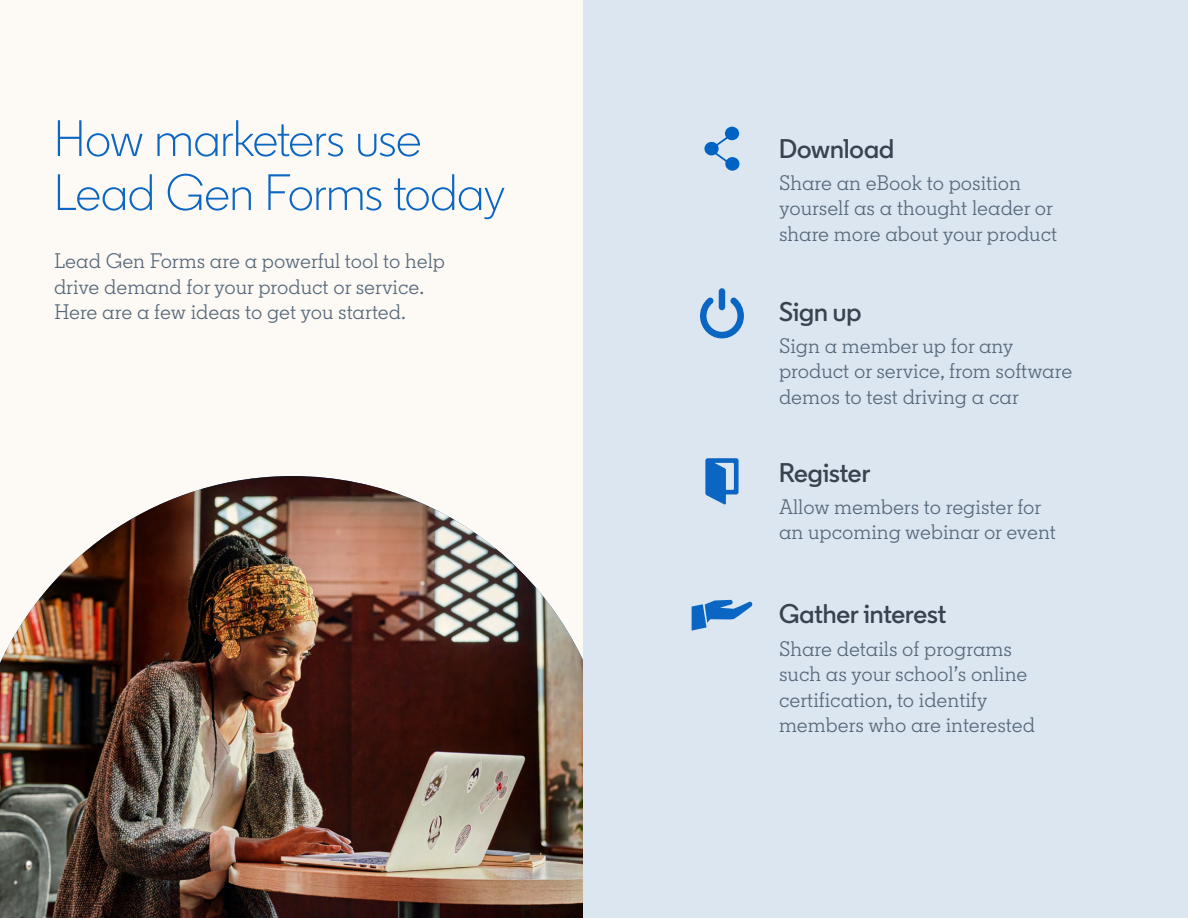
<style>
.page{position:relative;width:1188px;height:918px;background:#fdfaf5}
.page>*{position:absolute;margin:0;border:0;box-sizing:border-box;transform-origin:0 0}
.t1{font:300 51px/54px "Community";letter-spacing:-.01em;color:#0a66c2}
.t2{font:600 27px "Community";color:#38434f}
.t3{font:21px/25.5px "Community Slab";color:#56687a}
</style>
<div class="page">
<img style="left:0;top:476px;width:584px;height:442px">
<div style="left:584px;top:0;width:604px;height:918px;background:#dce6f1"></div>
<svg style="left:692px;top:600px;width:61px;height:31px"></svg>
<svg style="left:705px;top:458px;width:34px;height:47px"></svg>
<svg style="left:700px;top:288px;width:44px;height:51px"></svg>
<svg style="left:714px;top:136px;width:15px;height:25px"></svg>
<div style="left:725px;top:127px;width:14px;height:13px;background:#0063c4;border-radius:50%"></div>
<div style="left:704px;top:142px;width:15px;height:13px;background:#0063c4;border-radius:50%"></div>
<div style="left:725px;top:157px;width:14px;height:14px;background:#0063c4;border-radius:50%"></div>
<h1 class="t1" style="left:54px;top:112px;width:453px">How marketers use<br>Lead Gen Forms today</h1>
<p class="t3" style="left:54px;top:248px;width:393px">Lead Gen Forms are a powerful tool to help drive demand for your product or service.<br>Here are a few ideas to get you started.</p>
<p class="t2" style="left:779px;top:131px;width:116px">Download</p>
<p class="t3" style="left:779px;top:170px;width:280px">Share an eBook to position yourself as a thought leader or share more about your product</p>
<p class="t2" style="left:779px;top:295px;width:84px">Sign up</p>
<p class="t3" style="left:779px;top:333px;width:295px">Sign a member up for any product or service, from software demos to test driving a car</p>
<p class="t2" style="left:779px;top:455px;width:93px">Register</p>
<p class="t3" style="left:779px;top:494px;width:278px">Allow members to register for an upcoming webinar or event</p>
<p class="t2" style="left:779px;top:597px;width:169px">Gather interest</p>
<p class="t3" style="left:779px;top:636px;width:257px">Share details of programs such as your school’s online certification, to identify members who are interested</p>
</div>
